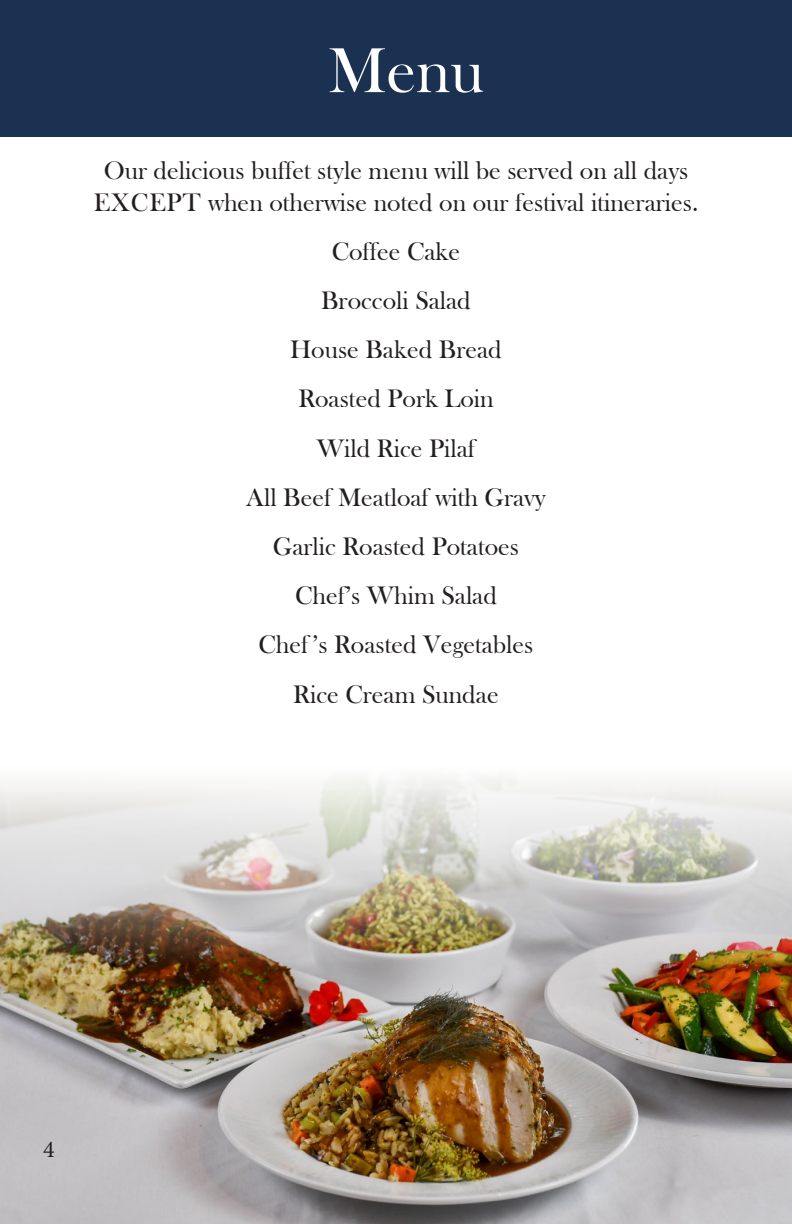
<style>
.page{position:relative;width:792px;height:1224px;background:#fff}
.page>*{position:absolute;margin:0;border:0;box-sizing:border-box;transform-origin:0 0}
.t1{font:65.6px "Bask Old Face";color:#fff}
.t2{font:26px "Bask Old Face";color:#231f20}
.t3{font:24px "Minion Pro";color:#231f20}
</style>
<div class="page">
<img style="left:0;top:778px;width:792px;height:446px">
<div style="left:0;top:0;width:792px;height:137px;background:#1b3151"></div>
<p class="t1" style="left:328px;top:34px;width:158px">Menu</p>
<p class="t2" style="left:104px;top:157px;width:586px">Our delicious buffet style menu will be served on all days</p>
<p class="t2" style="left:94px;top:188px;width:606px">EXCEPT when otherwise noted on our festival itineraries.</p>
<p class="t2" style="left:332px;top:237px;width:130px">Coffee Cake</p>
<p class="t2" style="left:321px;top:286px;width:151px">Broccoli Salad</p>
<p class="t2" style="left:290px;top:335px;width:213px">House Baked Bread</p>
<p class="t2" style="left:298px;top:385px;width:197px">Roasted Pork Loin</p>
<p class="t2" style="left:317px;top:434px;width:160px">Wild Rice Pilaf</p>
<p class="t2" style="left:246px;top:483px;width:301px">All Beef Meatloaf with Gravy</p>
<p class="t2" style="left:273px;top:532px;width:248px">Garlic Roasted Potatoes</p>
<p class="t2" style="left:295px;top:581px;width:204px">Chef’s Whim Salad</p>
<p class="t2" style="left:259px;top:631px;width:276px">Chef ’s Roasted Vegetables</p>
<p class="t2" style="left:293px;top:680px;width:207px">Rice Cream Sundae</p>
<p class="t3" style="left:43px;top:1133px;width:13px">4</p>
</div>
